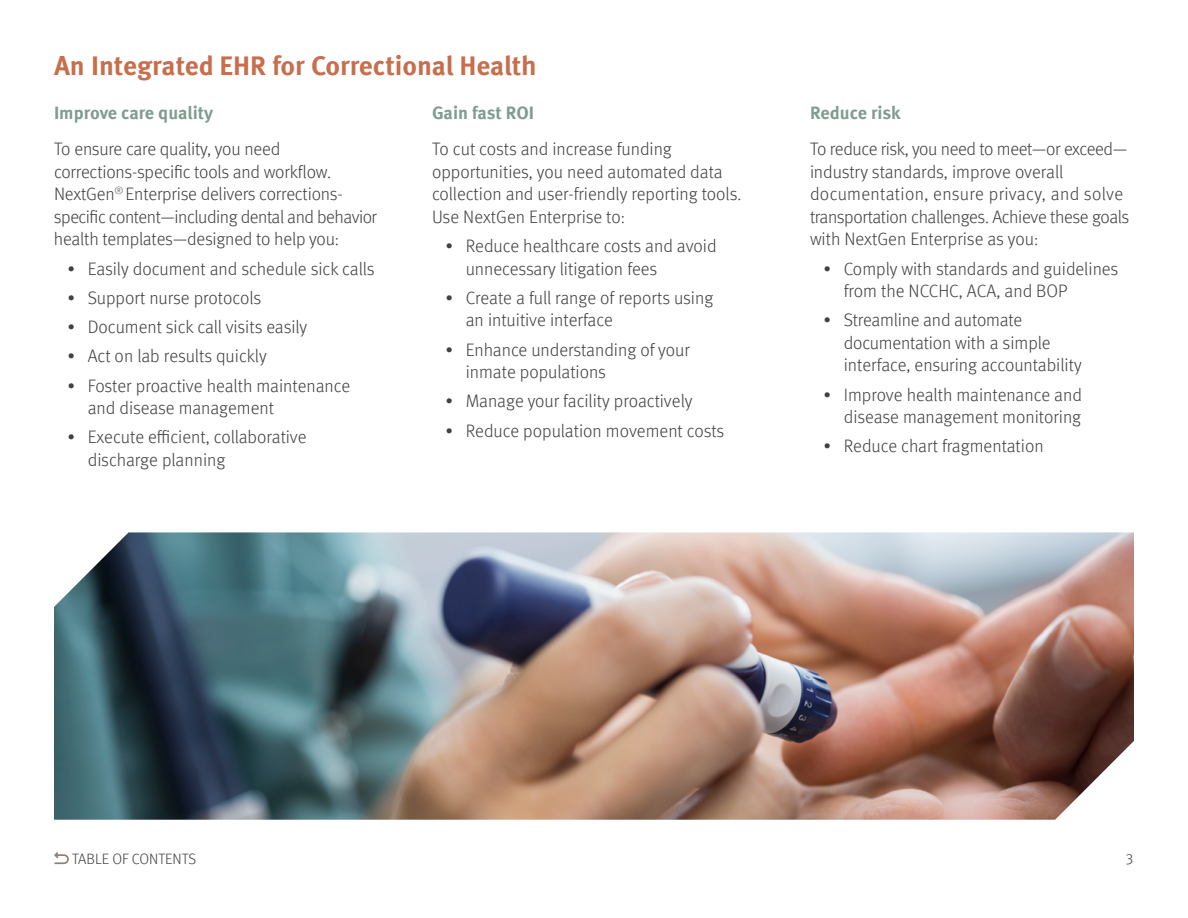
<style>
.page{position:relative;width:1188px;height:918px;background:#fff}
.page>*{position:absolute;margin:0;border:0;box-sizing:border-box;transform-origin:0 0}
.t1{font:700 27px "Meta Offc";color:#c76e4d}
.t2{font:300 18px/22.5px "Meta Offc";letter-spacing:-.005em;color:#414042}
.t3{font:700 18px "Meta Offc";color:#7f9c90}
.t4{font:300 15px "Meta Offc";color:#414042}
</style>
<div class="page">
<img style="left:54px;top:532px;width:1080px;height:288px">
<svg style="left:54px;top:852px;width:15px;height:12px"></svg>
<h1 class="t1" style="left:54px;top:49px;width:484px">An Integrated EHR for Correctional Health</h1>
<p class="t3" style="left:54px;top:102px;width:161px">Improve care quality</p>
<p class="t2" style="left:54px;top:138px;width:325px">To ensure care quality, you need corrections-specific tools and workflow.<br>NextGen<sup>®</sup> Enterprise delivers corrections&shy;specific content—including dental and behavior health templates—designed to help you:</p>
<p class="t2" style="left:67px;top:258px;width:309px">• Easily document and schedule sick calls</p>
<p class="t2" style="left:67px;top:287px;width:195px">• Support nurse protocols</p>
<p class="t2" style="left:67px;top:316px;width:241px">• Document sick call visits easily</p>
<p class="t2" style="left:67px;top:345px;width:201px">• Act on lab results quickly</p>
<p class="t2" style="left:88px;top:375px;width:264px;text-indent:-20px">• Foster proactive health maintenance and disease management</p>
<p class="t2" style="left:88px;top:426px;width:220px;text-indent:-20px">• Execute efficient, collaborative discharge planning</p>
<p class="t3" style="left:432px;top:102px;width:104px">Gain fast ROI</p>
<p class="t2" style="left:432px;top:138px;width:311px">To cut costs and increase funding opportunities, you need automated data collection and user-friendly reporting tools.<br>Use NextGen Enterprise to:</p>
<p class="t2" style="left:466px;top:235px;width:252px;text-indent:-20px">• Reduce healthcare costs and avoid unnecessary litigation fees</p>
<p class="t2" style="left:466px;top:287px;width:249px;text-indent:-20px">• Create a full range of reports using an intuitive interface</p>
<p class="t2" style="left:466px;top:339px;width:226px;text-indent:-20px">• Enhance understanding of your inmate populations</p>
<p class="t2" style="left:446px;top:390px;width:249px">• Manage your facility proactively</p>
<p class="t2" style="left:446px;top:420px;width:280px">• Reduce population movement costs</p>
<p class="t3" style="left:810px;top:102px;width:92px">Reduce risk</p>
<p class="t2" style="left:810px;top:138px;width:321px">To reduce risk, you need to meet—or exceed— industry standards, improve overall documentation, ensure privacy, and solve transportation challenges. Achieve these goals with NextGen Enterprise as you:</p>
<p class="t2" style="left:844px;top:258px;width:276px;text-indent:-20px">• Comply with standards and guidelines from the NCCHC, ACA, and BOP</p>
<p class="t2" style="left:844px;top:309px;width:240px;text-indent:-20px">• Streamline and automate documentation with a simple interface, ensuring accountability</p>
<p class="t2" style="left:824px;top:384px;width:260px;text-align:right">• Improve health maintenance and disease management monitoring</p>
<p class="t2" style="left:824px;top:435px;width:222px">• Reduce chart fragmentation</p>
<p class="t4" style="left:72px;top:850px;width:125px">TABLE OF CONTENTS</p>
<p class="t4" style="left:1125px;top:850px;width:10px">3</p>
</div>
